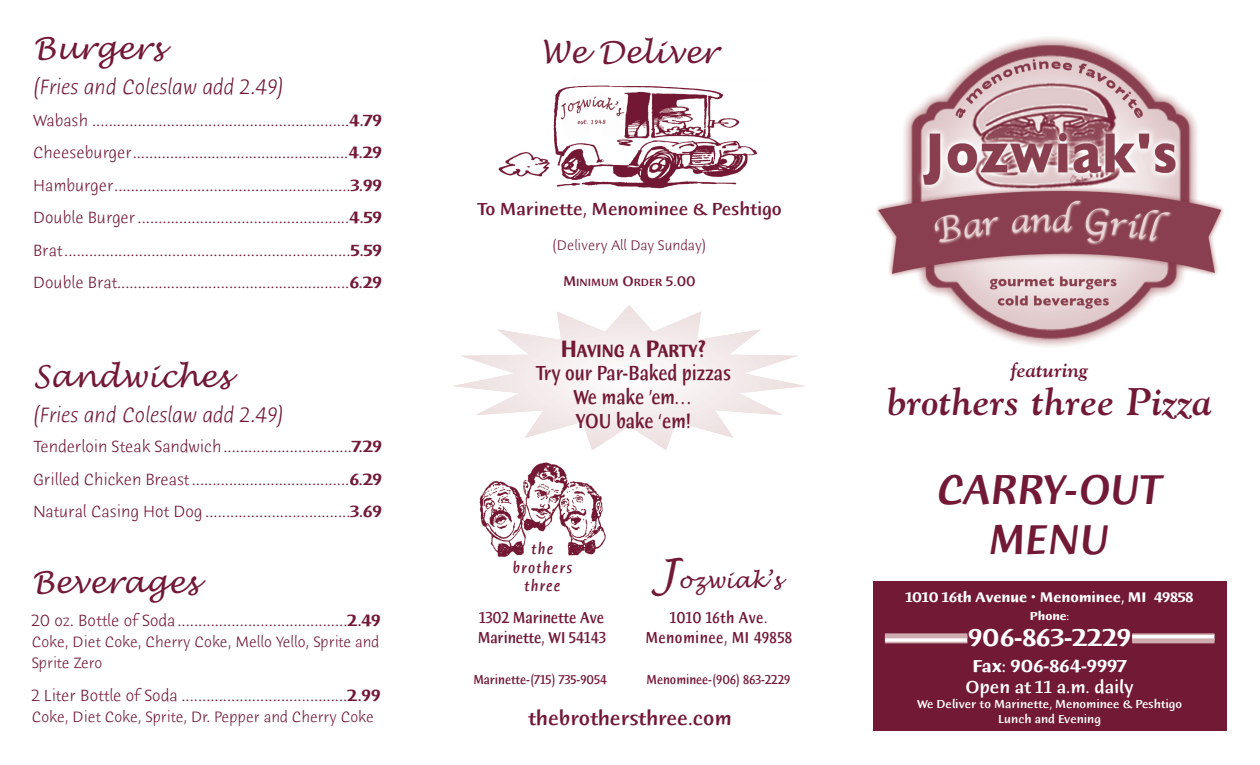
<style>
.page{position:relative;width:1260px;height:765px;background:#fff}
.page>*{position:absolute;margin:0;border:0;box-sizing:border-box;transform-origin:0 0}
.t1{font:italic 500 45px/50px "Humana Sans ITC";color:#721935;text-align:center}
.t2{font:italic 700 38.38px "Goudy";color:#721935}
.t3{font:italic 30px "Lucida Handwriting";color:#721935}
.t4{font:700 26.25px "Humana Sans ITC";color:#fff}
.t5{font:italic 300 22.5px "Humana Sans ITC";color:#721935}
.t6{font:500 22px/23.8px "Humana Sans ITC";color:#721935;text-align:center;scale:.83 1}
.t7{font:italic 21.75px "Lucida Handwriting";color:#721935}
.t8{font:500 21.25px "Humana Sans ITC";color:#721935}
.t9{font:italic 700 20.38px "Goudy";color:#721935}
.t10{font:700 19.25px "Humana Sans ITC";color:#721935;scale:.83 1}
.t11{font:500 18.75px "Humana Sans ITC";color:#721935}
.t12{font:500 18.75px "Humana Sans ITC";color:#fff}
.t13{font:700 18.75px "Humana Sans ITC";color:#fff}
.t14{font:300 17.5px/32.5px "Humana Sans ITC";color:#721935;text-align:justify}
.t15{font:500 17px/20.4px "Humana Sans ITC";color:#721935;scale:.85 1}
.t16{font:500 17px/20.4px "Humana Sans ITC";letter-spacing:.03em;color:#721935;text-align:center;scale:.85 1}
.t17{font:italic 500 16.62px/18.5px "Humana Sans ITC";letter-spacing:.095em;color:#721935;text-align:center;scale:.85 1}
.t18{font:300 16.25px/21.2px "Humana Sans ITC";color:#721935}
.t19{font:700 15px "Humana Sans ITC";color:#fff}
.t20{font:300 15px "Humana Sans ITC";color:#721935}
.t21{font:500 13.75px "Humana Sans ITC";color:#721935;scale:.87 1}
.t22{font:500 12.5px/15px "Humana Sans ITC";color:#fff;text-align:center}
.t23{font:700 12.5px "Humana Sans ITC";color:#fff}
.t24{font:500 11.25px "Humana Sans ITC";color:#721935}
.s1{font-weight:700}
.s2{font-size:15px}
.s3{font-size:25.62px}
.s4{font-size:40.38px}
</style>
<div class="page">
<img style="left:479px;top:462px;width:127px;height:95px">
<img style="left:498px;top:85px;width:260px;height:104px">
<svg style="left:453px;top:305px;width:352px;height:145px"></svg>
<img style="left:876px;top:37px;width:348px;height:310px">
<div style="left:873px;top:582px;width:353px;height:149px;background:#721935"></div>
<svg style="left:885px;top:638px;width:82px;height:4px"></svg>
<hr style="left:885px;top:642px;width:82px;height:1px;background:#ceacaf">
<div style="left:885px;top:633px;width:82px;height:5px;background:#ceacaf"></div>
<div style="left:1132px;top:634px;width:82px;height:7px;background:#fff"></div>
<hr style="left:1132px;top:633px;width:82px;height:2px;background:#ceacaf">
<div style="left:1132px;top:638px;width:82px;height:5px;background:#ceacaf"></div>
<h3 class="t3" style="left:33px;top:31px;width:132px">Burgers</h3>
<p class="t5" style="left:33px;top:78px;width:252px">(Fries and Coleslaw add 2.49)</p>
<p class="t14" style="left:33px;top:105px;width:350px">Wabash ..............................................................<span class="s1">4.79<br></span>Cheeseburger....................................................<span class="s1">4.29<br></span>Hamburger.........................................................<span class="s1">3.99<br></span>Double Burger...................................................<span class="s1">4.59<br></span>Brat.....................................................................<span class="s1">5.59<br></span>Double Brat........................................................<span class="s1">6.29</span></p>
<h3 class="t3" style="left:33px;top:359px;width:198px">Sandwiches</h3>
<p class="t5" style="left:33px;top:405px;width:252px">(Fries and Coleslaw add 2.49)</p>
<p class="t14" style="left:33px;top:431px;width:350px">Tenderloin Steak Sandwich...............................<span class="s1">7.29<br></span>Grilled Chicken Breast......................................<span class="s1">6.29<br></span>Natural Casing Hot Dog ...................................<span class="s1">3.69</span></p>
<h3 class="t3" style="left:32px;top:565px;width:168px">Beverages</h3>
<p class="t14" style="left:32px;top:605px;width:350px">20 oz. Bottle of Soda.........................................<span class="s1">2.49</span></p>
<p class="t18" style="left:32px;top:632px;width:349px">Coke, Diet Coke, Cherry Coke, Mello Yello, Sprite and<br>Sprite Zero</p>
<p class="t14" style="left:32px;top:680px;width:350px">2 Liter Bottle of Soda ........................................<span class="s1">2.99</span></p>
<p class="t18" style="left:32px;top:707px;width:344px">Coke, Diet Coke, Sprite, Dr. Pepper and Cherry Coke</p>
<h3 class="t3" style="left:541px;top:35px;width:178px">We Deliver</h3>
<p class="t11" style="left:477px;top:201px;width:306px">To Marinette, Menominee &amp; Peshtigo</p>
<p class="t20" style="left:552px;top:238px;width:156px">(Delivery All Day Sunday)</p>
<p class="t24" style="left:563px;top:277px;width:134px"><span class="s2">M</span>INIMUM <span class="s2">O</span>RDER <span class="s2">5.00</span></p>
<p class="t10" style="left:561px;top:342px;width:176px"><span class="s3">H</span>AVING A <span class="s3">P</span>ARTY<span class="s3">?</span></p>
<p class="t6" style="left:535px;top:363px;width:237px">Try our Par-Baked pizzas<br>We make ’em…<br>YOU bake ‘em!</p>
<p class="t17" style="left:513px;top:541px;width:71px">the brothers three</p>
<p class="t15" style="left:478px;top:608px;width:152px">1302 Marinette Ave<br>Marinette, WI 54143</p>
<p class="t7" style="left:656px;top:568px;width:126px"><span class="s4">J</span>ozwiak’s</p>
<p class="t16" style="left:645px;top:608px;width:174px">1010 16th Ave.<br>Menominee, MI 49858</p>
<p class="t21" style="left:473px;top:674px;width:155px">Marinette-(715) 735-9054</p>
<p class="t21" style="left:647px;top:674px;width:167px">Menominee-(906) 863-2229</p>
<p class="t8" style="left:528px;top:709px;width:205px">thebrothersthree.com</p>
<p class="t9" style="left:1011px;top:358px;width:78px">featuring</p>
<h2 class="t2" style="left:888px;top:380px;width:325px">brothers three Pizza</h2>
<h1 class="t1" style="left:937px;top:468px;width:226px">CARRY-OUT<br>MENU</h1>
<p class="t19" style="left:906px;top:591px;width:289px">1010 16th Avenue • Menominee, MI 49858</p>
<p class="t23" style="left:1030px;top:610px;width:41px">Phone:</p>
<h3 class="t4" style="left:968px;top:626px;width:164px">906-863-2229</h3>
<p class="t13" style="left:972px;top:658px;width:156px">Fax: 906-864-9997</p>
<p class="t12" style="left:965px;top:679px;width:170px">Open at 11 a.m. daily</p>
<p class="t22" style="left:917px;top:698px;width:267px">We Deliver to Marinette, Menominee &amp; Peshtigo<br>Lunch and Evening</p>
</div>
